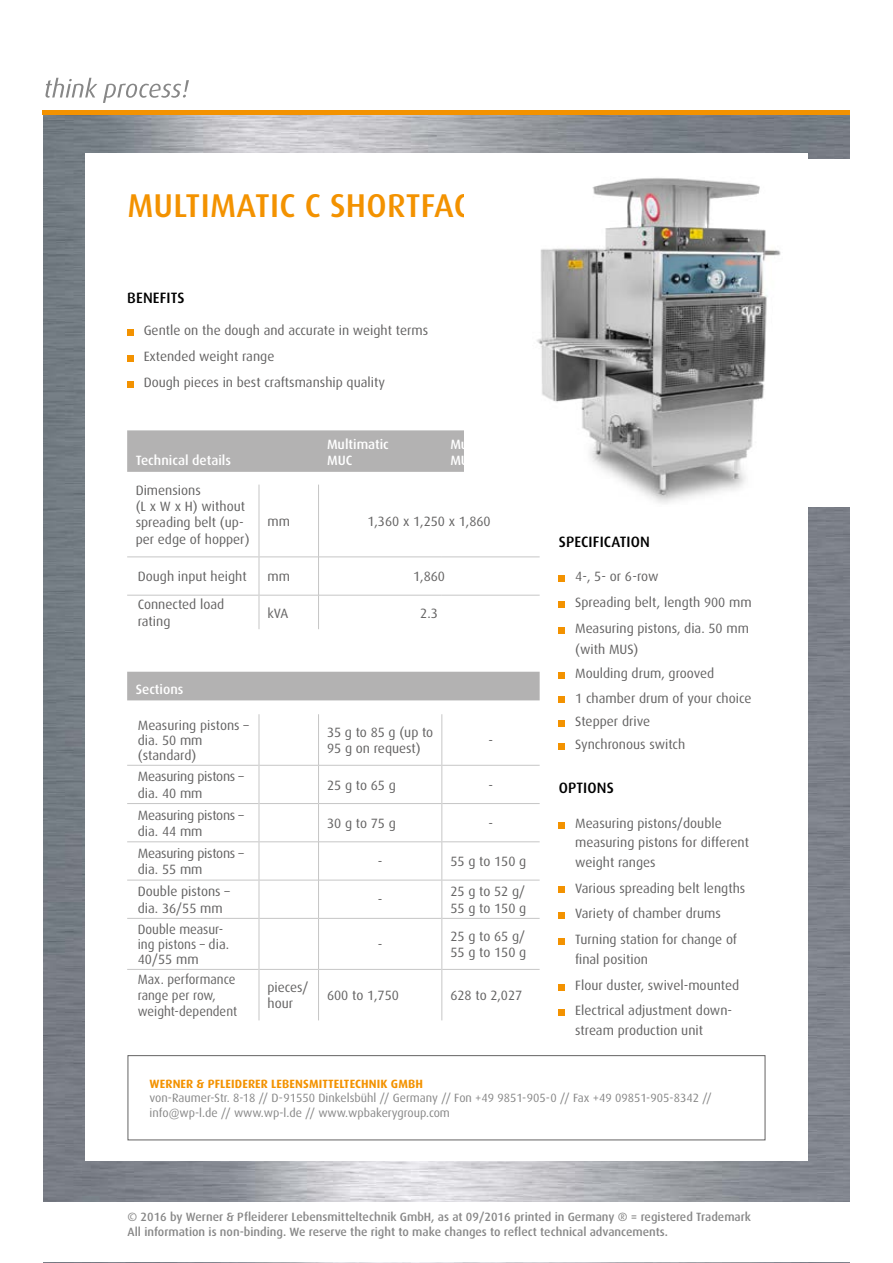
<style>
.page{position:relative;width:893px;height:1263px;background:#fff}
.page>*{position:absolute;margin:0;border:0;box-sizing:border-box;transform-origin:0 0}
.t1{font:500 33px "Dax Pro";letter-spacing:.01em;color:#f39200}
.t2{font:500 15px "Dax Pro";letter-spacing:.01em;color:#000}
.t3{font:13.5px/16.2px "Dax Pro";color:#646363}
.t4{font:13.5px/16.2px "Dax Pro";letter-spacing:-.02em;color:#646363}
.t5{font:13.5px/16.2px "Dax Pro";color:#646363;scale:.95 1}
.t6{font:500 13.5px/16.2px "Dax Pro";color:#fff}
.t7{font:13.5px/15px "Dax Pro";color:#646363;scale:.96 1}
.t8{font:500 12px/14.4px "Dax Pro";color:#878787}
.t9{font:12px/14.4px "Dax Pro";color:#878787}
.t10{font:700 12px "Dax Pro";letter-spacing:.01em;color:#f39200}
</style>
<div class="page">
<img style="left:43px;top:114px;width:807px;height:1149px">
<div style="left:0;top:1203px;width:893px;height:59px;background:#fff"></div>
<div style="left:85px;top:153px;width:723px;height:1008px;background:#fff"></div>
<hr style="left:43px;top:110px;width:807px;height:4px;background:#f39200">
<svg style="left:45px;top:78px;width:144px;height:25px"></svg>
<div style="left:128px;top:1055px;width:637px;height:85px;border:1px solid #646363"></div>
<svg style="left:127px;top:430px;width:413px;height:270px"></svg>
<hr style="left:127px;top:556px;width:132px;height:1px;background:#c6c6c6">
<hr style="left:259px;top:556px;width:59px;height:1px;background:#c6c6c6">
<hr style="left:319px;top:556px;width:123px;height:1px;background:#c6c6c6">
<hr style="left:442px;top:556px;width:98px;height:1px;background:#c6c6c6">
<hr style="left:127px;top:595px;width:132px;height:1px;background:#c6c6c6">
<hr style="left:259px;top:595px;width:59px;height:1px;background:#c6c6c6">
<hr style="left:319px;top:595px;width:123px;height:1px;background:#c6c6c6">
<hr style="left:442px;top:595px;width:98px;height:1px;background:#c6c6c6">
<hr style="left:127px;top:765px;width:132px;height:1px;background:#c6c6c6">
<hr style="left:259px;top:765px;width:59px;height:1px;background:#c6c6c6">
<hr style="left:319px;top:765px;width:122px;height:1px;background:#c6c6c6">
<hr style="left:442px;top:765px;width:98px;height:1px;background:#c6c6c6">
<hr style="left:127px;top:803px;width:132px;height:1px;background:#c6c6c6">
<hr style="left:259px;top:803px;width:59px;height:1px;background:#c6c6c6">
<hr style="left:319px;top:803px;width:122px;height:1px;background:#c6c6c6">
<hr style="left:442px;top:803px;width:98px;height:1px;background:#c6c6c6">
<hr style="left:127px;top:841px;width:132px;height:1px;background:#c6c6c6">
<hr style="left:259px;top:841px;width:59px;height:1px;background:#c6c6c6">
<hr style="left:319px;top:841px;width:122px;height:1px;background:#c6c6c6">
<hr style="left:442px;top:841px;width:98px;height:1px;background:#c6c6c6">
<hr style="left:127px;top:880px;width:132px;height:1px;background:#c6c6c6">
<hr style="left:259px;top:880px;width:59px;height:1px;background:#c6c6c6">
<hr style="left:319px;top:880px;width:122px;height:1px;background:#c6c6c6">
<hr style="left:442px;top:880px;width:98px;height:1px;background:#c6c6c6">
<hr style="left:127px;top:918px;width:132px;height:1px;background:#c6c6c6">
<hr style="left:259px;top:918px;width:59px;height:1px;background:#c6c6c6">
<hr style="left:319px;top:918px;width:122px;height:1px;background:#c6c6c6">
<hr style="left:442px;top:918px;width:98px;height:1px;background:#c6c6c6">
<hr style="left:127px;top:969px;width:132px;height:1px;background:#c6c6c6">
<hr style="left:259px;top:969px;width:59px;height:1px;background:#c6c6c6">
<hr style="left:319px;top:969px;width:122px;height:1px;background:#c6c6c6">
<hr style="left:442px;top:969px;width:98px;height:1px;background:#c6c6c6">
<hr style="left:441px;top:842px;width:1px;height:38px;background:#c6c6c6">
<hr style="left:441px;top:880px;width:1px;height:38px;background:#c6c6c6">
<hr style="left:441px;top:918px;width:1px;height:51px;background:#c6c6c6">
<hr style="left:259px;top:557px;width:1px;height:38px;background:#c6c6c6">
<hr style="left:318px;top:557px;width:1px;height:38px;background:#c6c6c6">
<hr style="left:259px;top:595px;width:1px;height:34px;background:#c6c6c6">
<hr style="left:318px;top:595px;width:1px;height:34px;background:#c6c6c6">
<hr style="left:259px;top:714px;width:1px;height:51px;background:#c6c6c6">
<hr style="left:318px;top:714px;width:1px;height:51px;background:#c6c6c6">
<hr style="left:441px;top:714px;width:1px;height:51px;background:#c6c6c6">
<hr style="left:259px;top:765px;width:1px;height:38px;background:#c6c6c6">
<hr style="left:318px;top:765px;width:1px;height:38px;background:#c6c6c6">
<hr style="left:441px;top:765px;width:1px;height:38px;background:#c6c6c6">
<hr style="left:259px;top:803px;width:1px;height:39px;background:#c6c6c6">
<hr style="left:318px;top:803px;width:1px;height:39px;background:#c6c6c6">
<hr style="left:441px;top:803px;width:1px;height:39px;background:#c6c6c6">
<hr style="left:259px;top:842px;width:1px;height:38px;background:#c6c6c6">
<hr style="left:318px;top:842px;width:1px;height:38px;background:#c6c6c6">
<hr style="left:259px;top:880px;width:1px;height:38px;background:#c6c6c6">
<hr style="left:318px;top:880px;width:1px;height:38px;background:#c6c6c6">
<hr style="left:259px;top:918px;width:1px;height:51px;background:#c6c6c6">
<hr style="left:318px;top:918px;width:1px;height:51px;background:#c6c6c6">
<hr style="left:259px;top:969px;width:1px;height:51px;background:#c6c6c6">
<hr style="left:318px;top:969px;width:1px;height:51px;background:#c6c6c6">
<hr style="left:441px;top:969px;width:1px;height:51px;background:#c6c6c6">
<hr style="left:259px;top:485px;width:1px;height:72px;background:#c6c6c6">
<hr style="left:318px;top:485px;width:1px;height:72px;background:#c6c6c6">
<div style="left:127px;top:330px;width:7px;height:6px;background:#f39200"></div>
<div style="left:127px;top:355px;width:7px;height:7px;background:#f39200"></div>
<div style="left:127px;top:381px;width:7px;height:7px;background:#f39200"></div>
<div style="left:559px;top:575px;width:6px;height:7px;background:#f39200"></div>
<svg style="left:559px;top:601px;width:6px;height:6px"></svg>
<svg style="left:559px;top:627px;width:6px;height:6px"></svg>
<div style="left:559px;top:672px;width:6px;height:7px;background:#f39200"></div>
<svg style="left:559px;top:696px;width:6px;height:6px"></svg>
<svg style="left:559px;top:720px;width:6px;height:6px"></svg>
<div style="left:559px;top:743px;width:6px;height:7px;background:#f39200"></div>
<img style="left:465px;top:159px;width:385px;height:347px">
<svg style="left:559px;top:822px;width:6px;height:6px"></svg>
<svg style="left:559px;top:887px;width:6px;height:6px"></svg>
<div style="left:559px;top:912px;width:6px;height:7px;background:#f39200"></div>
<div style="left:559px;top:938px;width:6px;height:7px;background:#f39200"></div>
<svg style="left:559px;top:984px;width:6px;height:6px"></svg>
<svg style="left:559px;top:1010px;width:6px;height:6px"></svg>
<h1 class="t1" style="left:127px;top:184px;width:375px">MULTIMATIC C SHORTFACTS</h1>
<p class="t2" style="left:127px;top:288px;width:59px">BENEFITS</p>
<p class="t3" style="left:144px;top:317px;width:286px;line-height:25.8px">Gentle on the dough and accurate in weight terms<br>Extended weight range<br>Dough pieces in best craftsmanship quality</p>
<p class="t6" style="left:136px;top:452px;width:97px">Technical details</p>
<p class="t3" style="left:136px;top:482px;width:115px">Dimensions<br>(L x W x H) without spreading belt (up&shy;per edge of hopper)</p>
<p class="t6" style="left:327px;top:436px;width:63px">Multimatic<br>MUC</p>
<p class="t3" style="left:267px;top:513px;width:24px">mm</p>
<p class="t3" style="left:367px;top:513px;width:125px">1,360 x 1,250 x 1,860</p>
<p class="t3" style="left:138px;top:568px;width:110px">Dough input height</p>
<p class="t3" style="left:267px;top:568px;width:24px">mm</p>
<p class="t3" style="left:413px;top:568px;width:33px">1,860</p>
<p class="t3" style="left:138px;top:596px;width:88px">Connected load rating</p>
<p class="t3" style="left:267px;top:604px;width:23px">kVA</p>
<p class="t3" style="left:420px;top:604px;width:19px">2.3</p>
<p class="t6" style="left:136px;top:681px;width:49px">Sections</p>
<p class="t3" style="left:138px;top:717px;width:113px;line-height:15px">Measuring pistons – dia. 50 mm (standard)</p>
<p class="t3" style="left:327px;top:723px;width:108px">35 g to 85 g (up to<br>95 g on request)</p>
<p class="t3" style="left:488px;top:731px;width:6px">-</p>
<p class="t4" style="left:138px;top:768px;width:108px">Measuring pistons – dia. 40 mm</p>
<p class="t3" style="left:327px;top:776px;width:70px">25 g to 65 g</p>
<p class="t3" style="left:488px;top:776px;width:6px">-</p>
<p class="t4" style="left:138px;top:806px;width:108px">Measuring pistons – dia. 44 mm</p>
<p class="t3" style="left:327px;top:815px;width:70px">30 g to 75 g</p>
<p class="t3" style="left:488px;top:815px;width:6px">-</p>
<p class="t4" style="left:138px;top:845px;width:108px">Measuring pistons – dia. 55 mm</p>
<p class="t3" style="left:378px;top:853px;width:6px">-</p>
<p class="t3" style="left:450px;top:853px;width:77px">55 g to 150 g</p>
<p class="t3" style="left:138px;top:883px;width:94px">Double pistons – dia. 36/55 mm</p>
<p class="t7" style="left:138px;top:921px;width:97px">Double measur&shy;ing pistons – dia.<br>40/55 mm</p>
<p class="t3" style="left:378px;top:891px;width:6px">-</p>
<p class="t3" style="left:378px;top:936px;width:6px">-</p>
<p class="t3" style="left:450px;top:883px;width:77px">25 g to 52 g/<br>55 g to 150 g</p>
<p class="t3" style="left:450px;top:928px;width:77px">25 g to 65 g/<br>55 g to 150 g</p>
<p class="t5" style="left:138px;top:971px;width:106px">Max. performance range per row, weight-dependent</p>
<p class="t3" style="left:267px;top:979px;width:43px">pieces/ hour</p>
<p class="t3" style="left:327px;top:987px;width:73px">600 to 1,750</p>
<p class="t3" style="left:450px;top:987px;width:73px">628 to 2,027</p>
<p class="t2" style="left:559px;top:532px;width:93px">SPECIFICATION</p>
<p class="t3" style="left:575px;top:563px;width:178px;line-height:25.8px">4-, 5- or 6-row<br>Spreading belt, length 900 mm<br>Measuring pistons, dia. 50 mm</p>
<p class="t3" style="left:575px;top:637px;width:178px;line-height:24.2px">(with MUS)<br>Moulding drum, grooved<br>1 chamber drum of your choice</p>
<p class="t3" style="left:575px;top:709px;width:112px;line-height:23.7px">Stepper drive<br>Synchronous switch</p>
<p class="t2" style="left:559px;top:778px;width:57px">OPTIONS</p>
<p class="t3" style="left:575px;top:813px;width:175px;line-height:19.5px">Measuring pistons/double measuring pistons for different weight ranges</p>
<p class="t3" style="left:575px;top:874px;width:172px;line-height:25.8px">Various spreading belt lengths<br>Variety of chamber drums<br>Turning station for change of</p>
<p class="t3" style="left:575px;top:945px;width:166px;line-height:26.5px">final position<br>Flour duster, swivel-mounted</p>
<p class="t3" style="left:575px;top:1001px;width:158px;line-height:19.5px">Electrical adjustment down&shy;stream production unit</p>
<p class="t10" style="left:150px;top:1076px;width:275px">WERNER &amp; PFLEIDERER LEBENSMITTELTECHNIK GMBH</p>
<p class="t9" style="left:150px;top:1091px;width:564px">von-Raumer-Str. 8-18 // D-91550 Dinkelsbühl // Germany // Fon +49 9851-905-0 // Fax +49 09851-905-8342 // info@wp-l.de // www.wp-l.de // www.wpbakerygroup.com</p>
<p class="t8" style="left:128px;top:1209px;width:625px">© 2016 by Werner &amp; Pfleiderer Lebensmitteltechnik GmbH, as at 09/2016 printed in Germany ® = registered Trademark<br>All information is non-binding. We reserve the right to make changes to reflect technical advancements.</p>
</div>
